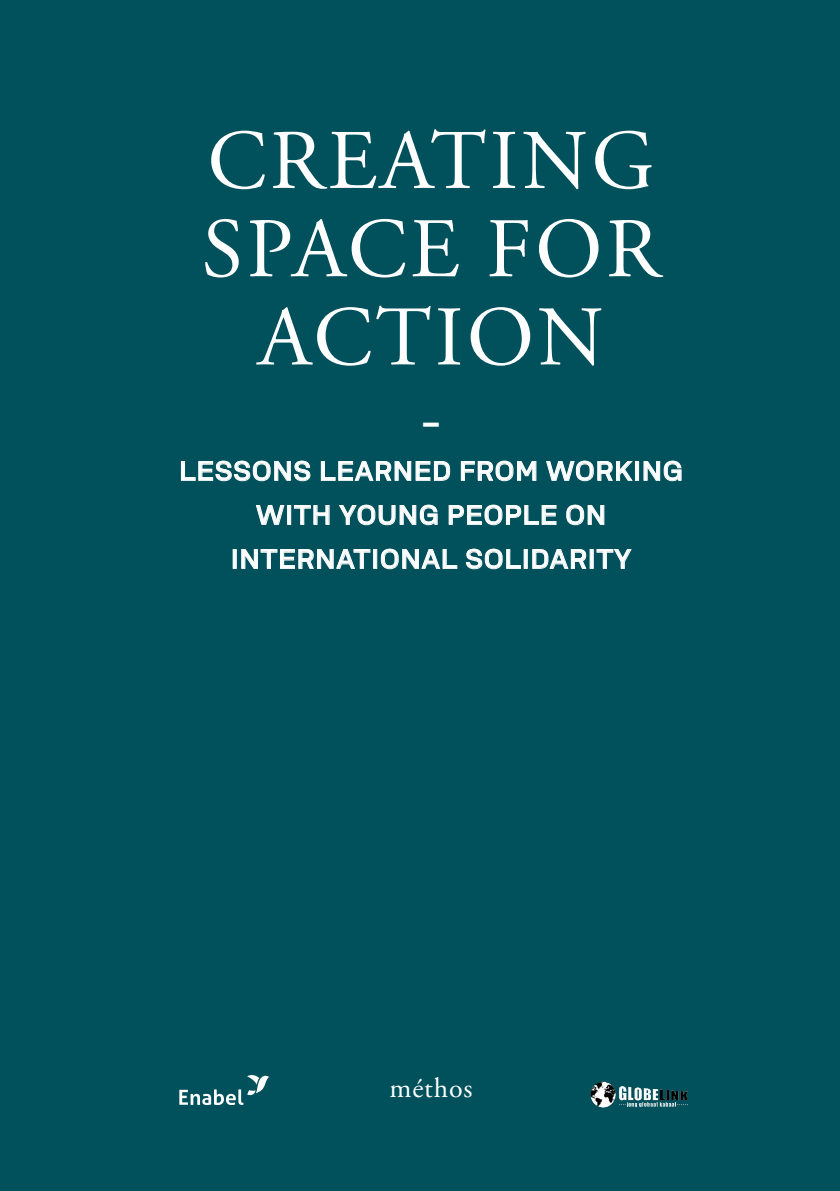
<style>
.page{position:relative;width:840px;height:1191px;background:#fff}
.page>*{position:absolute;margin:0;border:0;box-sizing:border-box;transform-origin:0 0}
.t1{font:84.6px/88.2px "Adobe Garamond Pro";letter-spacing:.04em;color:#fff;text-align:center}
.t2{font:600 39.6px "Rather";color:#fff}
.t3{font:28px "Adobe Garamond Pro";letter-spacing:.03em;color:#fff}
.t4{font:600 26px/44px "Rather";letter-spacing:.025em;color:#fff;text-align:center}
</style>
<div class="page">
<div style="left:0;top:0;width:839px;height:1191px;background:#00515c"></div>
<svg style="left:181px;top:461px;width:129px;height:20px"></svg>
<svg style="left:321px;top:461px;width:128px;height:20px"></svg>
<svg style="left:460px;top:461px;width:76px;height:20px"></svg>
<svg style="left:546px;top:461px;width:86px;height:20px"></svg>
<div style="left:635px;top:461px;width:3px;height:19px;border:1px solid #fff"></div>
<svg style="left:643px;top:461px;width:38px;height:20px"></svg>
<svg style="left:256px;top:505px;width:28px;height:20px"></svg>
<div style="left:287px;top:505px;width:4px;height:19px;border:1px solid #fff"></div>
<svg style="left:294px;top:505px;width:35px;height:20px"></svg>
<svg style="left:339px;top:505px;width:98px;height:20px"></svg>
<svg style="left:448px;top:505px;width:108px;height:20px"></svg>
<svg style="left:566px;top:505px;width:38px;height:20px"></svg>
<svg style="left:241px;top:549px;width:129px;height:20px"></svg>
<div style="left:373px;top:549px;width:4px;height:19px;border:1px solid #fff"></div>
<svg style="left:381px;top:549px;width:76px;height:20px"></svg>
<svg style="left:466px;top:549px;width:54px;height:20px"></svg>
<svg style="left:532px;top:549px;width:54px;height:20px"></svg>
<svg style="left:596px;top:549px;width:35px;height:20px"></svg>
<svg style="left:179px;top:1075px;width:90px;height:30px"></svg>
<img style="left:590px;top:1081px;width:98px;height:27px">
<h1 class="t1" style="left:201px;top:120px;width:460px">CREATING<br>SPACE FOR<br>ACTION</h1>
<h2 class="t2" style="left:420px;top:397px;width:23px">-</h2>
<p class="t4" style="left:179px;top:449px;width:505px">LESSONS LEARNED FROM WORKING<br>WITH YOUNG PEOPLE ON<br>INTERNATIONAL SOLIDARITY</p>
<p class="t3" style="left:389px;top:1071px;width:84px">méthos</p>
</div>
